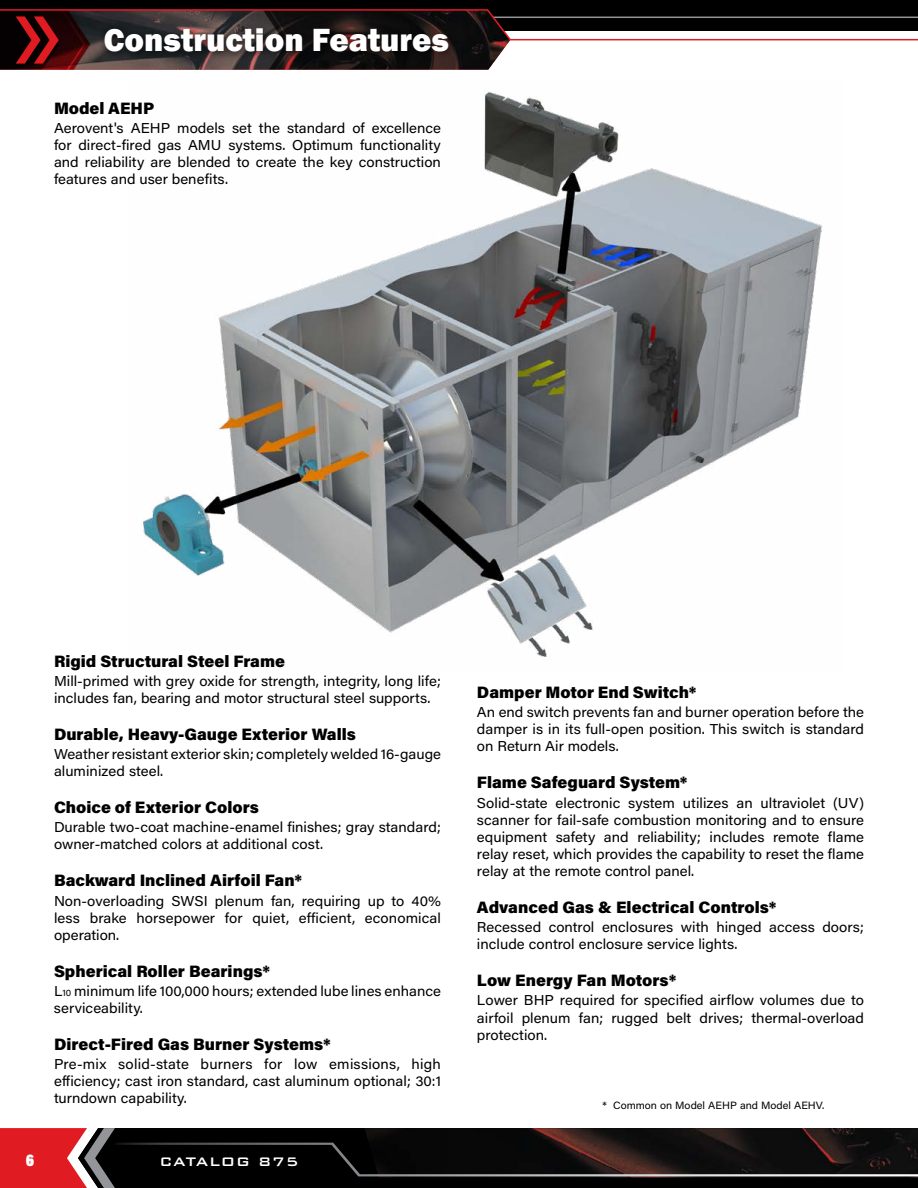
<style>
.page{position:relative;width:918px;height:1188px;background:#fff}
.page>*{position:absolute;margin:0;border:0;box-sizing:border-box;transform-origin:0 0}
.t1{font:800 33px "Franklin Gothic";color:#fff}
.t2{font:17.25px "Acumin Variable Concept";color:#fff}
.t3{font:16.5px "Acumin Variable Concept";color:#000}
.t4{font:500 16.5px "Bank Gothic BT";letter-spacing:.04em;color:#fff}
.t5{font:14.25px/17.1px "Acumin Variable Concept";color:#000;text-align:justify}
.t6{font:10.5px "Acumin Variable Concept";color:#000}
.s1{font-size:9.3px}
</style>
<div class="page">
<div style="left:0;top:0;width:918px;height:31px;background:#000"></div>
<svg style="left:0;top:9px;width:918px;height:61px"></svg>
<svg style="left:0;top:1128px;width:918px;height:60px"></svg>
<div style="left:98px;top:22px;width:360px;height:39px;background:#000;opacity:.75"></div>
<img style="left:143px;top:92px;width:680px;height:565px">
<h1 class="t1" style="left:104px;top:19px;width:347px">Construction Features</h1>
<p class="t3" style="left:54px;top:97px;width:102px">Model AEHP</p>
<p class="t5" style="left:54px;top:119px;width:389px">Aerovent's AEHP models set the standard of excellence for direct-fired gas AMU systems. Optimum functionality and reliability are blended to create the key construction features and user benefits.</p>
<p class="t3" style="left:54px;top:650px;width:233px">Rigid Structural Steel Frame</p>
<p class="t5" style="left:54px;top:672px;width:389px">Mill-primed with grey oxide for strength, integrity, long life; includes fan, bearing and motor structural steel supports.</p>
<p class="t3" style="left:54px;top:723px;width:303px">Durable, Heavy-Gauge Exterior Walls</p>
<p class="t5" style="left:54px;top:745px;width:389px">Weather resistant exterior skin; completely welded 16-gauge aluminized steel.</p>
<p class="t3" style="left:54px;top:796px;width:207px">Choice of Exterior Colors</p>
<p class="t5" style="left:54px;top:818px;width:389px">Durable two-coat machine-enamel finishes; gray standard; owner-matched colors at additional cost.</p>
<p class="t3" style="left:54px;top:869px;width:250px">Backward Inclined Airfoil Fan*</p>
<p class="t5" style="left:54px;top:892px;width:389px">Non-overloading SWSI plenum fan, requiring up to 40% less brake horsepower for quiet, efficient, economical operation.</p>
<p class="t3" style="left:54px;top:960px;width:218px">Spherical Roller Bearings*</p>
<p class="t5" style="left:54px;top:982px;width:389px">L<span class="s1">10</span> minimum life 100,000 hours; extended lube lines enhance serviceability.</p>
<p class="t3" style="left:54px;top:1033px;width:278px">Direct-Fired Gas Burner Systems*</p>
<p class="t5" style="left:54px;top:1055px;width:389px">Pre-mix solid-state burners for low emissions, high efficiency; cast iron standard, cast aluminum optional; 30:1 turndown capability.</p>
<p class="t2" style="left:26px;top:1148px;width:10px">6</p>
<p class="t4" style="left:159px;top:1152px;width:141px">CATALOG 875</p>
<p class="t3" style="left:477px;top:681px;width:221px">Damper Motor End Switch*</p>
<p class="t5" style="left:477px;top:703px;width:389px">An end switch prevents fan and burner operation before the damper is in its full-open position. This switch is standard on Return Air models.</p>
<p class="t3" style="left:477px;top:771px;width:212px">Flame Safeguard System*</p>
<p class="t5" style="left:477px;top:794px;width:389px">Solid-state electronic system utilizes an ultraviolet (UV) scanner for fail-safe combustion monitoring and to ensure equipment safety and reliability; includes remote flame relay reset, which provides the capability to reset the flame relay at the remote control panel.</p>
<p class="t3" style="left:477px;top:896px;width:301px">Advanced Gas &amp; Electrical Controls*</p>
<p class="t5" style="left:477px;top:918px;width:389px">Recessed control enclosures with hinged access doors; include control enclosure service lights.</p>
<p class="t3" style="left:477px;top:969px;width:201px">Low Energy Fan Motors*</p>
<p class="t5" style="left:477px;top:991px;width:389px">Lower BHP required for specified airflow volumes due to airfoil plenum fan; rugged belt drives; thermal-overload protection.</p>
<p class="t6" style="left:603px;top:1098px;width:223px">* Common on Model AEHP and Model AEHV.</p>
</div>
